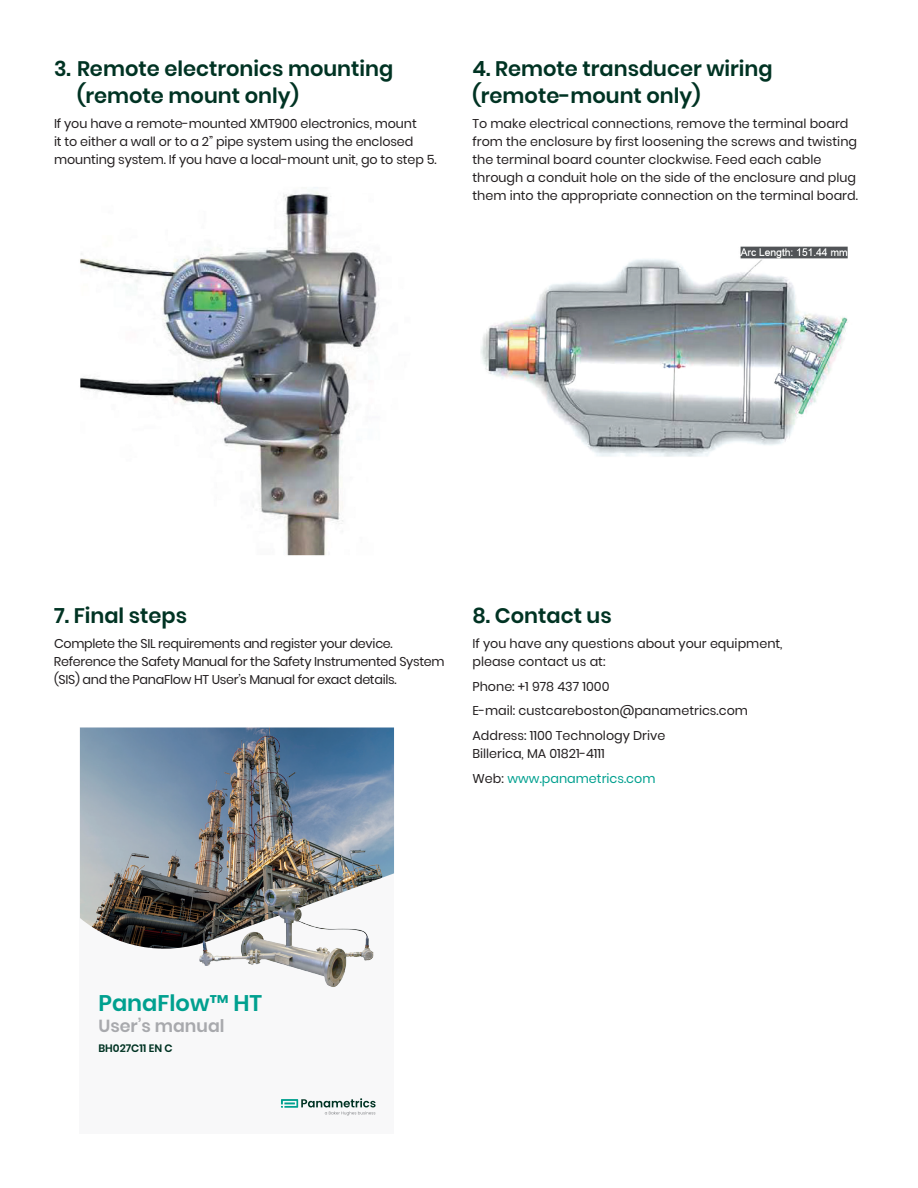
<style>
.page{position:relative;width:918px;height:1188px;background:#fff}
.page>*{position:absolute;margin:0;border:0;box-sizing:border-box;transform-origin:0 0}
.t1{font:600 22.65px "Poppins";color:#00a08f}
.t2{font:600 21px/27px "Poppins";color:#003323}
.t3{font:600 17.4px "Poppins";color:#a8a9ad}
.t4{font:12.75px/18px "Poppins";color:#231f20}
.t5{font:12.75px/18px "Poppins";letter-spacing:-.025em;color:#231f20}
.t6{font:600 10.8px "Poppins";color:#003323}
.s1{color:#00a08f}
</style>
<div class="page">
<img style="left:80px;top:187px;width:299px;height:369px">
<img style="left:480px;top:246px;width:368px;height:211px">
<div style="left:80px;top:728px;width:314px;height:406px;background:#f8f8f9"></div>
<img style="left:80px;top:728px;width:314px;height:221px">
<img style="left:196px;top:883px;width:181px;height:104px">
<svg style="left:281px;top:1098px;width:95px;height:18px"></svg>
<h2 class="t2" style="left:77px;top:55px;width:318px;text-indent:-23px">3. Remote electronics mounting (remote mount only)</h2>
<p class="t4" style="left:54px;top:114px;width:384px">If you have a remote-mounted XMT900 electronics, mount<br>it to either a wall or to a 2” pipe system using the enclosed mounting system. If you have a local-mount unit, go to step 5.</p>
<h2 class="t2" style="left:472px;top:55px;width:302px">4. Remote transducer wiring (remote-mount only)</h2>
<p class="t4" style="left:472px;top:114px;width:387px">To make electrical connections, remove the terminal board from the enclosure by first loosening the screws and twisting the terminal board counter clockwise. Feed each cable through a conduit hole on the side of the enclosure and plug them into the appropriate connection on the terminal board.</p>
<h2 class="t2" style="left:54px;top:602px;width:135px">7. Final steps</h2>
<p class="t5" style="left:54px;top:634px;width:392px">Complete the SIL requirements and register your device.<br>Reference the Safety Manual for the Safety Instrumented System (SIS) and the PanaFlow HT User’s Manual for exact details.</p>
<h2 class="t2" style="left:472px;top:602px;width:141px">8. Contact us</h2>
<p class="t4" style="left:472px;top:634px;width:312px">If you have any questions about your equipment, please contact us at:</p>
<p class="t4" style="left:472px;top:674px;width:277px;line-height:24.8px">Phone: +1 978 437 1000<br>E-mail: custcareboston@panametrics.com<br>Address: 1100 Technology Drive</p>
<p class="t4" style="left:472px;top:741px;width:185px;line-height:24.8px">Billerica, MA 01821-4111<br>Web: <span class="s1">www.panametrics.com</span></p>
<h1 class="t1" style="left:98px;top:990px;width:165px">PanaFlow™ HT</h1>
<h3 class="t3" style="left:98px;top:1016px;width:128px">User’s manual</h3>
<p class="t6" style="left:98px;top:1042px;width:76px">BH027C11 EN C</p>
</div>
